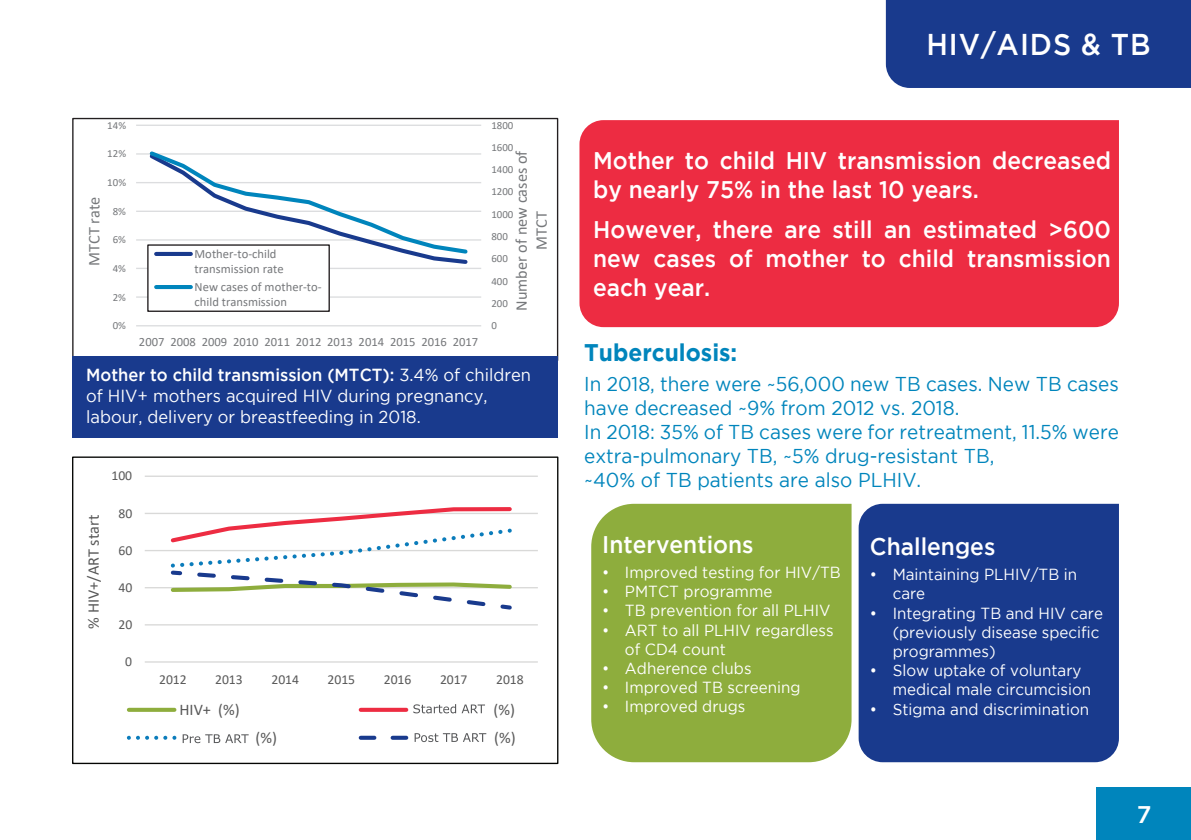
<style>
.page{position:relative;width:1191px;height:840px;background:#fff}
.page>*{position:absolute;margin:0;border:0;box-sizing:border-box;transform-origin:0 0}
.t1{font:500 30px "Gotham";letter-spacing:.035em;color:#fff;scale:.95 1}
.t2{font:500 24px/28.8px "Gotham";color:#fff;scale:.95 1}
.t3{font:700 24px "Gotham";color:#0085bc;scale:.95 1}
.t4{font:500 24px "Gotham";color:#fff}
.t5{font:20px/24px "Gotham";color:#0085bc;scale:.95 1}
.t6{font:17.4px/21px "Gotham";color:#fff;scale:.95 1}
.t7{font:16.2px/20px "Calibri";color:#76787b;text-align:center}
.t8{font:16.2px "Calibri";color:#595959}
.t9{font:16px/19.2px "Gotham";color:#fff;scale:.95 1}
.t10{font:13.8px "Calibri";color:#595959}
.t11{font:13.6px "Calibri";color:#595959}
.t12{font:12.6px/15.4px "Calibri";color:#76787b}
.t13{font:10.8px "Calibri";color:#76787b}
.s1{font-weight:500}
</style>
<div class="page">
<div style="left:886px;top:0;width:305px;height:88px;background:#193a8d"></div>
<div style="left:1096px;top:787px;width:95px;height:52px;background:#0085bc"></div>
<div style="left:579px;top:120px;width:540px;height:207px;background:#ed2c42"></div>
<hr style="left:136px;top:124px;width:345px;height:2px;background:#dcdddf">
<hr style="left:136px;top:153px;width:345px;height:1px;background:#dcdddf">
<hr style="left:136px;top:182px;width:345px;height:1px;background:#dcdddf">
<hr style="left:136px;top:210px;width:345px;height:2px;background:#dcdddf">
<hr style="left:136px;top:239px;width:345px;height:1px;background:#dcdddf">
<hr style="left:136px;top:267px;width:345px;height:2px;background:#dcdddf">
<hr style="left:136px;top:296px;width:345px;height:1px;background:#dcdddf">
<hr style="left:136px;top:325px;width:345px;height:1px;background:#dcdddf">
<svg style="left:146px;top:151px;width:324px;height:113px"></svg>
<div style="left:148px;top:245px;width:181px;height:66px;background:#fff"></div>
<div style="left:147px;top:244px;width:183px;height:68px;border:1px solid #231f20"></div>
<hr style="left:156px;top:252px;width:35px;height:4px;background:#193a8d">
<hr style="left:156px;top:285px;width:35px;height:4px;background:#0085bc">
<div style="left:591px;top:503px;width:260px;height:258px;background:#8ead3d"></div>
<div style="left:858px;top:503px;width:261px;height:258px;background:#193a8d"></div>
<div style="left:72px;top:355px;width:486px;height:82px;background:#193a8d"></div>
<hr style="left:145px;top:475px;width:393px;height:1px;background:#d9d9d8">
<hr style="left:145px;top:512px;width:393px;height:2px;background:#d9d9d8">
<hr style="left:145px;top:549px;width:393px;height:2px;background:#d9d9d8">
<hr style="left:145px;top:586px;width:393px;height:2px;background:#d9d9d8">
<hr style="left:145px;top:623px;width:393px;height:2px;background:#d9d9d8">
<hr style="left:145px;top:661px;width:393px;height:1px;background:#d9d9d8">
<svg style="left:168px;top:507px;width:346px;height:103px"></svg>
<svg style="left:129px;top:707px;width:45px;height:4px"></svg>
<svg style="left:361px;top:707px;width:45px;height:4px"></svg>
<svg style="left:138px;top:735px;width:37px;height:4px"></svg>
<svg style="left:361px;top:735px;width:45px;height:4px"></svg>
<div style="left:72px;top:456px;width:486px;height:307px;border:1px solid #040503"></div>
<svg style="left:413px;top:704px;width:72px;height:9px"></svg>
<svg style="left:414px;top:733px;width:72px;height:8px"></svg>
<svg style="left:183px;top:734px;width:66px;height:8px"></svg>
<p class="t7" style="left:84px;top:266px;width:71px;rotate:-90deg">MTCT rate</p>
<p class="t13" style="left:107px;top:117px;width:20px">14%</p>
<p class="t13" style="left:107px;top:146px;width:20px">12%</p>
<p class="t13" style="left:107px;top:175px;width:20px">10%</p>
<p class="t13" style="left:113px;top:203px;width:15px">8%</p>
<p class="t13" style="left:113px;top:232px;width:15px">6%</p>
<p class="t13" style="left:113px;top:260px;width:15px">4%</p>
<p class="t13" style="left:113px;top:289px;width:15px">2%</p>
<p class="t13" style="left:113px;top:318px;width:15px">0%</p>
<p class="t12" style="left:194px;top:245px;width:91px">Mother-to-child transmission rate</p>
<p class="t12" style="left:194px;top:278px;width:129px">New cases of mother-to&shy;child transmission</p>
<p class="t12" style="left:139px;top:334px;width:341px">2007 2008 2009 2010 2011 2012 2013 2014 2015 2016 2017</p>
<p class="t13" style="left:491px;top:117px;width:24px">1800</p>
<p class="t13" style="left:491px;top:140px;width:24px">1600</p>
<p class="t7" style="left:511px;top:310px;width:162px;rotate:-90deg">Number of new cases of<br>MTCT</p>
<p class="t13" style="left:491px;top:162px;width:24px">1400</p>
<p class="t13" style="left:491px;top:184px;width:24px">1200</p>
<p class="t13" style="left:491px;top:206px;width:24px">1000</p>
<p class="t13" style="left:491px;top:229px;width:18px">800</p>
<p class="t13" style="left:491px;top:251px;width:18px">600</p>
<p class="t13" style="left:491px;top:273px;width:18px">400</p>
<p class="t13" style="left:491px;top:295px;width:18px">200</p>
<p class="t13" style="left:491px;top:318px;width:7px">0</p>
<p class="t6" style="left:86px;top:364px;width:470px"><span class="s1">Mother to child transmission (MTCT):</span> 3.4% of children of HIV+ mothers acquired HIV during pregnancy, labour, delivery or breastfeeding in 2018.</p>
<p class="t8" style="left:82px;top:628px;width:115px;rotate:-90deg">% H TRA/+V I t rat s</p>
<p class="t11" style="left:112px;top:466px;width:22px">100</p>
<p class="t11" style="left:118px;top:503px;width:15px">80</p>
<p class="t11" style="left:118px;top:540px;width:15px">60</p>
<p class="t10" style="left:118px;top:577px;width:15px">40</p>
<p class="t11" style="left:118px;top:614px;width:15px">20</p>
<p class="t11" style="left:125px;top:651px;width:8px">0</p>
<p class="t11" style="left:159px;top:669px;width:29px">2012</p>
<p class="t11" style="left:215px;top:669px;width:29px">2013</p>
<p class="t11" style="left:271px;top:669px;width:29px">2014</p>
<p class="t11" style="left:328px;top:669px;width:29px">2015</p>
<p class="t11" style="left:384px;top:669px;width:29px">2016</p>
<p class="t11" style="left:440px;top:669px;width:29px">2017</p>
<p class="t11" style="left:496px;top:669px;width:29px">2018</p>
<p class="t8" style="left:179px;top:697px;width:62px">HIV+ (%)</p>
<p class="t8" style="left:493px;top:697px;width:23px">(%)</p>
<p class="t8" style="left:255px;top:725px;width:23px">(%)</p>
<p class="t8" style="left:494px;top:725px;width:23px">(%)</p>
<h1 class="t1" style="left:926px;top:27px;width:238px">HIV/AIDS &amp; TB</h1>
<p class="t2" style="left:593px;top:145px;width:546px">Mother to child HIV transmission decreased by nearly 75% in the last 10 years.</p>
<p class="t2" style="left:593px;top:214px;width:546px;text-align:justify">However, there are still an estimated &gt;600 new cases of mother to child transmission each year.</p>
<p class="t3" style="left:584px;top:338px;width:163px">Tuberculosis:</p>
<p class="t5" style="left:584px;top:371px;width:564px">In 2018, there were ~56,000 new TB cases. New TB cases have decreased ~9% from 2012 vs. 2018.</p>
<p class="t5" style="left:584px;top:419px;width:564px">In 2018: 35% of TB cases were for retreatment, 11.5% were extra-pulmonary TB, ~5% drug-resistant TB,</p>
<p class="t5" style="left:584px;top:467px;width:356px">~40% of TB patients are also PLHIV.</p>
<p class="t2" style="left:602px;top:529px;width:161px">Interventions</p>
<p class="t9" style="left:602px;top:562px;width:252px">• Improved testing for HIV/TB</p>
<p class="t9" style="left:602px;top:581px;width:181px">• PMTCT programme</p>
<p class="t9" style="left:602px;top:600px;width:242px">• TB prevention for all PLHIV</p>
<p class="t9" style="left:625px;top:619px;width:221px;text-indent:-23px">• ART to all PLHIV regardless of CD4 count</p>
<p class="t9" style="left:602px;top:658px;width:159px">• Adherence clubs</p>
<p class="t9" style="left:602px;top:677px;width:210px">• Improved TB screening</p>
<p class="t9" style="left:602px;top:696px;width:152px">• Improved drugs</p>
<p class="t2" style="left:870px;top:531px;width:133px">Challenges</p>
<p class="t9" style="left:892px;top:564px;width:196px;text-indent:-23px">• Maintaining PLHIV/TB in care</p>
<p class="t9" style="left:892px;top:602px;width:223px;text-indent:-23px">• Integrating TB and HIV care (previously disease specific programmes)</p>
<p class="t9" style="left:892px;top:660px;width:210px;text-indent:-23px">• Slow uptake of voluntary medical male circumcision</p>
<p class="t9" style="left:870px;top:698px;width:232px">• Stigma and discrimination</p>
<h2 class="t4" style="left:1136px;top:799px;width:16px">7</h2>
</div>
